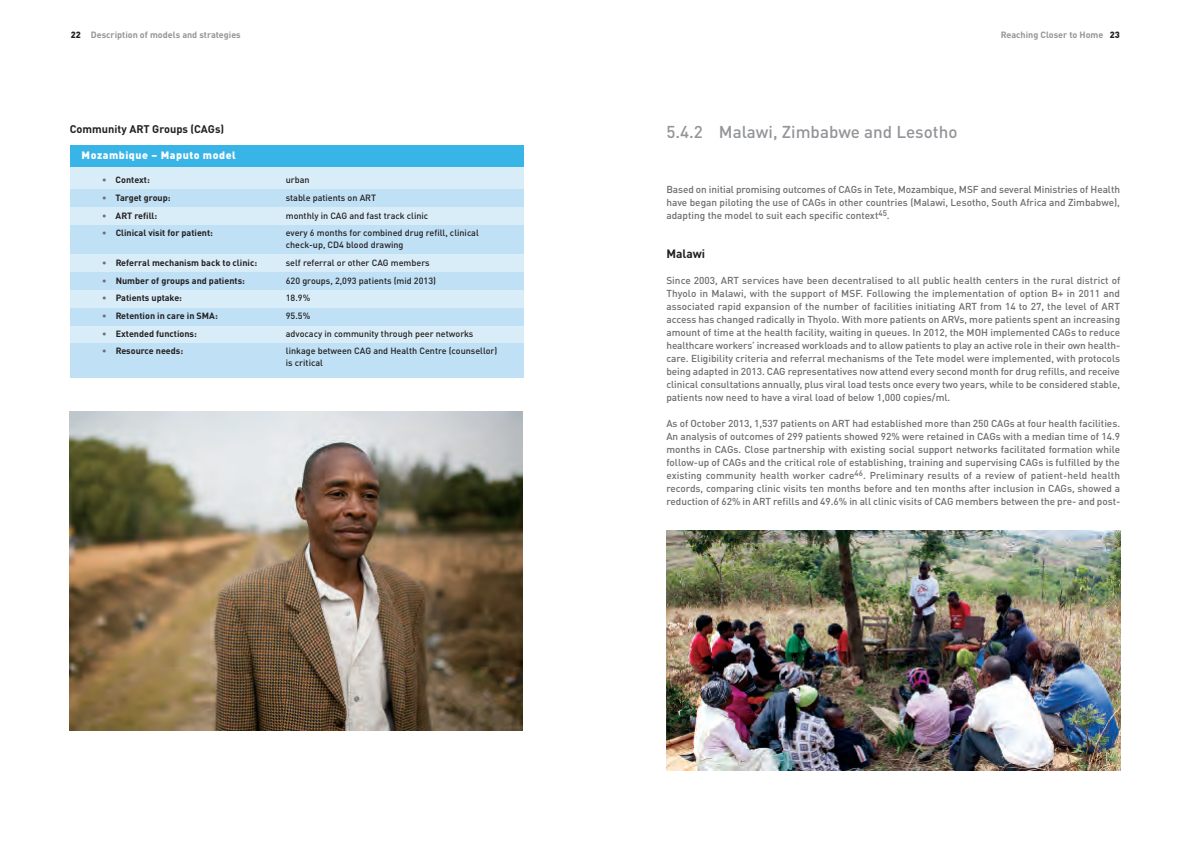
<style>
.page{position:relative;width:1191px;height:842px;background:#fff}
.page>*{position:absolute;margin:0;border:0;box-sizing:border-box;transform-origin:0 0}
.t1{font:500 17px "DIN Pro";color:#939598}
.t2{font:700 12px "DIN Pro";color:#231f20}
.t3{font:700 11px "DIN Pro";color:#231f20}
.t4{font:900 10.6px "DIN Pro";letter-spacing:.05em;color:#fff}
.t5{font:500 10px/13px "DIN Pro";color:#6c6d70;text-align:justify}
.t6{font:500 9px/12px "DIN Pro";color:#231f20}
.t7{font:700 9px "DIN Pro";color:#231f20}
.t8{font:700 9px "DIN Pro";color:#939598}
.s1{font-weight:900;color:#231f20}
.s2{color:#6c6d70}
</style>
<div class="page">
<div style="left:70px;top:145px;width:453px;height:207px;background:#d9edf9"></div>
<div style="left:70px;top:145px;width:453px;height:22px;background:#39b4e7"></div>
<div style="left:70px;top:190px;width:453px;height:17px;background:#bfe0f5"></div>
<div style="left:70px;top:226px;width:453px;height:28px;background:#bfe0f5"></div>
<div style="left:70px;top:273px;width:453px;height:17px;background:#bfe0f5"></div>
<div style="left:70px;top:308px;width:453px;height:17px;background:#bfe0f5"></div>
<div style="left:70px;top:343px;width:453px;height:34px;background:#bfe0f5"></div>
<img style="left:666px;top:531px;width:454px;height:240px">
<img style="left:69px;top:411px;width:454px;height:319px">
<p class="t8" style="left:71px;top:32px;width:171px"><span class="s1">22</span> Description of models and strategies</p>
<p class="t8" style="left:1001px;top:32px;width:121px">Reaching Closer to Home <span class="s1">23</span></p>
<p class="t3" style="left:70px;top:125px;width:156px">Community ART Groups (CAGs)</p>
<p class="t4" style="left:82px;top:152px;width:156px">Mozambique – Maputo model</p>
<p class="t7" style="left:102px;top:177px;width:49px"><span class="s2">•</span> Context:</p>
<p class="t6" style="left:286px;top:175px;width:25px">urban</p>
<p class="t7" style="left:102px;top:195px;width:70px"><span class="s2">•</span> Target group:</p>
<p class="t6" style="left:286px;top:193px;width:92px">stable patients on ART</p>
<p class="t7" style="left:102px;top:212px;width:57px"><span class="s2">•</span> ART refill:</p>
<p class="t6" style="left:286px;top:210px;width:144px">monthly in CAG and fast track clinic</p>
<p class="t7" style="left:102px;top:230px;width:112px"><span class="s2">•</span> Clinical visit for patient:</p>
<p class="t6" style="left:286px;top:228px;width:195px">every 6 months for combined drug refill, clinical check-up, CD4 blood drawing</p>
<p class="t7" style="left:102px;top:260px;width:156px"><span class="s2">•</span> Referral mechanism back to clinic:</p>
<p class="t6" style="left:286px;top:258px;width:145px">self referral or other CAG members</p>
<p class="t7" style="left:102px;top:277px;width:144px"><span class="s2">•</span> Number of groups and patients:</p>
<p class="t6" style="left:286px;top:275px;width:152px">620 groups, 2,093 patients (mid 2013)</p>
<p class="t7" style="left:102px;top:295px;width:81px"><span class="s2">•</span> Patients uptake:</p>
<p class="t6" style="left:286px;top:293px;width:26px">18.9%</p>
<p class="t7" style="left:102px;top:313px;width:117px"><span class="s2">•</span> Retention in care in SMA:</p>
<p class="t6" style="left:286px;top:311px;width:26px">95.5%</p>
<p class="t7" style="left:102px;top:330px;width:96px"><span class="s2">•</span> Extended functions:</p>
<p class="t6" style="left:286px;top:328px;width:189px">advocacy in community through peer networks</p>
<p class="t7" style="left:102px;top:348px;width:82px"><span class="s2">•</span> Resource needs:</p>
<p class="t6" style="left:286px;top:346px;width:213px">linkage between CAG and Health Centre (counsellor) is critical</p>
<h1 class="t1" style="left:666px;top:126px;width:293px">5.4.2 Malawi, Zimbabwe and Lesotho</h1>
<p class="t5" style="left:666px;top:184px;width:455px">Based on initial promising outcomes of CAGs in Tete, Mozambique, MSF and several Ministries of Health have began piloting the use of CAGs in other countries (Malawi, Lesotho, South Africa and Zimbabwe), adapting the model to suit each specific context<sup>45</sup>.</p>
<p class="t2" style="left:666px;top:250px;width:40px">Malawi</p>
<p class="t5" style="left:666px;top:275px;width:455px">Since 2003, ART services have been decentralised to all public health centers in the rural district of Thyolo in Malawi, with the support of MSF. Following the implementation of option B+ in 2011 and associated rapid expansion of the number of facilities initiating ART from 14 to 27, the level of ART access has changed radically in Thyolo. With more patients on ARVs, more patients spent an increasing amount of time at the health facility, waiting in queues. In 2012, the MOH implemented CAGs to reduce healthcare workers’ increased workloads and to allow patients to play an active role in their own health&shy;care. Eligibility criteria and referral mechanisms of the Tete model were implemented, with protocols being adapted in 2013. CAG representatives now attend every second month for drug refills, and receive clinical consultations annually, plus viral load tests once every two years, while to be considered stable, patients now need to have a viral load of below 1,000 copies/ml.</p>
<p class="t5" style="left:666px;top:418px;width:455px">As of October 2013, 1,537 patients on ART had established more than 250 CAGs at four health facilities.<br>An analysis of outcomes of 299 patients showed 92% were retained in CAGs with a median time of 14.9 months in CAGs. Close partnership with existing social support networks facilitated formation while follow-up of CAGs and the critical role of establishing, training and supervising CAGs is fulfilled by the existing community health worker cadre<sup>46</sup>. Preliminary results of a review of patient-held health records, comparing clinic visits ten months before and ten months after inclusion in CAGs, showed a reduction of 62% in ART refills and 49.6% in all clinic visits of CAG members between the pre- and post-</p>
</div>
